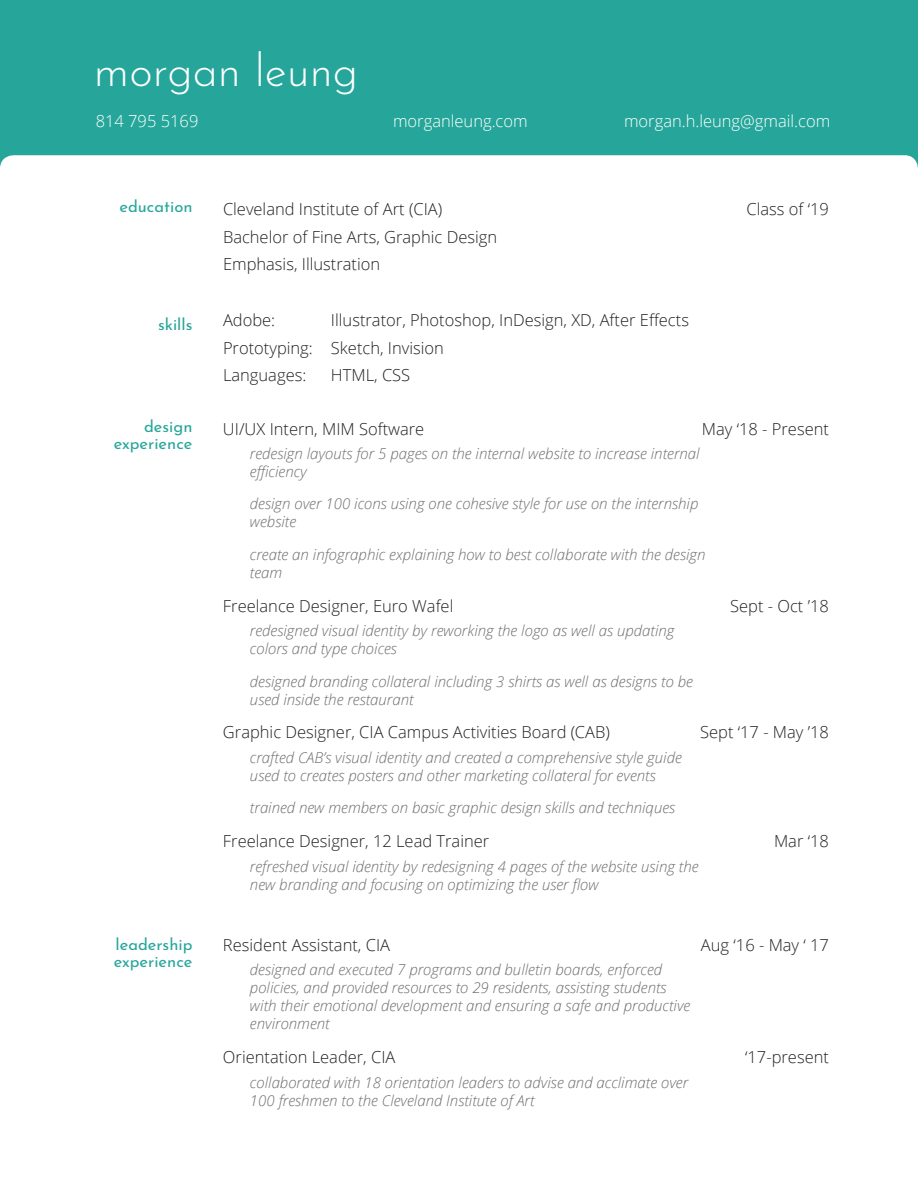
<style>
.page{position:relative;width:918px;height:1188px;background:#fff}
.page>*{position:absolute;margin:0;border:0;box-sizing:border-box;transform-origin:0 0}
.t1{font:300 45px "Josefin Sans";color:#fff}
.Main_Content{font:300 16.5px "Open Sans";color:#231f20}
.Paragraph_Style_1{font:16.5px "Josefin Sans";color:#26a69a}
.letterhead{font:300 16.5px "Open Sans";color:#fff}
.description_content{font:italic 300 15px/18px "Open Sans";color:#6c6d70}
</style>
<div class="page">
<div style="left:0;top:0;width:918px;height:179px;background:#26a69a"></div>
<div style="left:0;top:155px;width:918px;height:24px;background:#fff"></div>
<p class="t1" style="left:94px;top:35px;width:266px">morgan leung</p>
<p class="letterhead" style="left:96px;top:109px;width:104px">814 795 5169</p>
<p class="letterhead" style="left:393px;top:109px;width:136px">morganleung.com</p>
<p class="letterhead" style="left:624px;top:109px;width:208px">morgan.h.leung@gmail.com</p>
<p class="Paragraph_Style_1" style="left:120px;top:193px;width:74px">education</p>
<p class="Paragraph_Style_1" style="left:158px;top:311px;width:36px">skills</p>
<p class="Paragraph_Style_1" style="left:144px;top:413px;width:50px">design</p>
<p class="Paragraph_Style_1" style="left:114px;top:429px;width:80px">experience</p>
<p class="Paragraph_Style_1" style="left:116px;top:931px;width:78px">leadership</p>
<p class="Paragraph_Style_1" style="left:114px;top:947px;width:80px">experience</p>
<p class="Main_Content" style="left:223px;top:198px;width:221px">Cleveland Institute of Art (CIA)</p>
<p class="Main_Content" style="left:746px;top:198px;width:84px">Class of ‘19</p>
<p class="Main_Content" style="left:223px;top:225px;width:276px">Bachelor of Fine Arts, Graphic Design</p>
<p class="Main_Content" style="left:223px;top:253px;width:159px">Emphasis, Illustration</p>
<p class="Main_Content" style="left:223px;top:309px;width:54px">Adobe:</p>
<p class="Main_Content" style="left:331px;top:309px;width:360px">Illustrator, Photoshop, InDesign, XD, After Effects</p>
<p class="Main_Content" style="left:223px;top:336px;width:222px">Prototyping: Sketch, Invision</p>
<p class="Main_Content" style="left:223px;top:364px;width:85px">Languages:</p>
<p class="Main_Content" style="left:331px;top:364px;width:81px">HTML, CSS</p>
<p class="Main_Content" style="left:223px;top:417px;width:203px">UI/UX Intern, MIM Software</p>
<p class="Main_Content" style="left:702px;top:417px;width:129px">May ‘18 - Present</p>
<p class="description_content" style="left:250px;top:444px;width:451px">redesign layouts for 5 pages on the internal website to increase internal efficiency</p>
<p class="description_content" style="left:250px;top:494px;width:450px">design over 100 icons using one cohesive style for use on the internship website</p>
<p class="description_content" style="left:250px;top:545px;width:457px">create an infographic explaining how to best collaborate with the design team</p>
<p class="Main_Content" style="left:223px;top:594px;width:232px">Freelance Designer, Euro Wafel</p>
<p class="Main_Content" style="left:730px;top:594px;width:100px">Sept - Oct ’18</p>
<p class="description_content" style="left:250px;top:621px;width:426px">redesigned visual identity by reworking the logo as well as updating colors and type choices</p>
<p class="description_content" style="left:250px;top:672px;width:445px">designed branding collateral including 3 shirts as well as designs to be used inside the restaurant</p>
<p class="Main_Content" style="left:223px;top:721px;width:388px">Graphic Designer, CIA Campus Activities Board (CAB)</p>
<p class="Main_Content" style="left:700px;top:721px;width:130px">Sept ‘17 - May ’18</p>
<p class="description_content" style="left:250px;top:748px;width:433px">crafted CAB’s visual identity and created a comprehensive style guide used to creates posters and other marketing collateral for events</p>
<p class="description_content" style="left:250px;top:798px;width:427px">trained new members on basic graphic design skills and techniques</p>
<p class="Main_Content" style="left:223px;top:830px;width:268px">Freelance Designer, 12 Lead Trainer</p>
<p class="Main_Content" style="left:774px;top:830px;width:56px">Mar ‘18</p>
<p class="description_content" style="left:250px;top:857px;width:450px">refreshed visual identity by redesigning 4 pages of the website using the new branding and focusing on optimizing the user flow</p>
<p class="Main_Content" style="left:223px;top:933px;width:169px">Resident Assistant, CIA</p>
<p class="Main_Content" style="left:701px;top:933px;width:130px">Aug ‘16 - May ‘ 17</p>
<p class="description_content" style="left:250px;top:960px;width:442px">designed and executed 7 programs and bulletin boards, enforced policies, and provided resources to 29 residents, assisting students with their emotional development and ensuring a safe and productive environment</p>
<p class="Main_Content" style="left:223px;top:1046px;width:174px">Orientation Leader, CIA</p>
<p class="Main_Content" style="left:745px;top:1046px;width:85px">‘17-present</p>
<p class="description_content" style="left:250px;top:1073px;width:440px">collaborated with 18 orientation leaders to advise and acclimate over<br>100 freshmen to the Cleveland Institute of Art</p>
</div>
